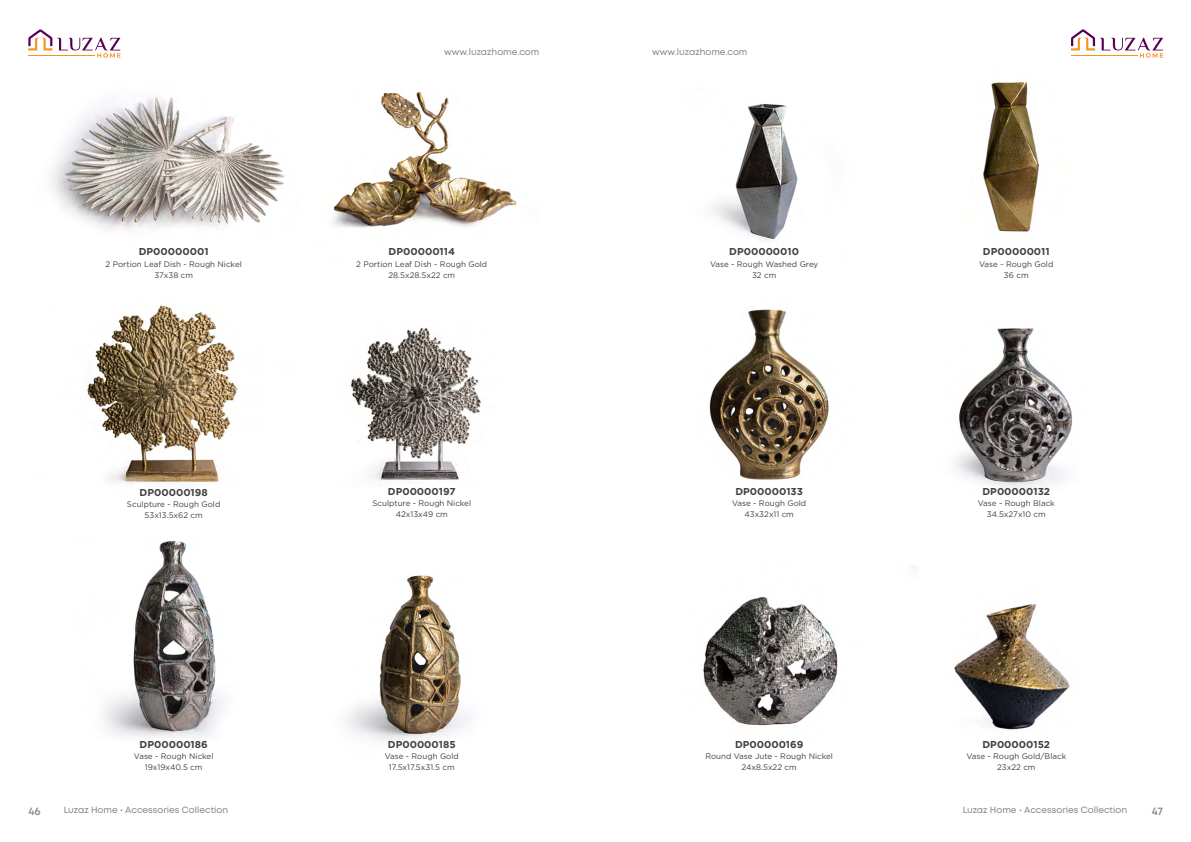
<style>
.page{position:relative;width:1191px;height:842px;background:#fff}
.page>*{position:absolute;margin:0;border:0;box-sizing:border-box;transform-origin:0 0}
.t1{font:600 11px "Mont";color:#808285}
.t2{font:700 10px "Gotham";color:#414042}
.t3{font:9px "Mont";color:#808285}
.t4{font:8px/11.2px "Gotham";color:#414042;text-align:center}
</style>
<div class="page">
<svg style="left:28px;top:29px;width:92px;height:29px"></svg>
<hr style="left:28px;top:55px;width:67px;height:1px;background:#f7941e">
<svg style="left:1071px;top:29px;width:92px;height:29px"></svg>
<hr style="left:1071px;top:55px;width:66px;height:1px;background:#f7941e">
<img style="left:52px;top:96px;width:233px;height:134px">
<img style="left:713px;top:104px;width:85px;height:136px">
<img style="left:87px;top:304px;width:151px;height:180px">
<img style="left:709px;top:309px;width:120px;height:171px">
<img style="left:103px;top:541px;width:120px;height:198px">
<img style="left:703px;top:597px;width:135px;height:129px">
<img style="left:333px;top:92px;width:184px;height:136px">
<img style="left:983px;top:82px;width:56px;height:150px">
<img style="left:350px;top:327px;width:132px;height:153px">
<img style="left:955px;top:328px;width:118px;height:160px">
<img style="left:346px;top:575px;width:123px;height:168px">
<img style="left:954px;top:604px;width:116px;height:126px">
<p class="t3" style="left:444px;top:46px;width:97px">www.luzazhome.com</p>
<p class="t3" style="left:652px;top:46px;width:97px">www.luzazhome.com</p>
<p class="t2" style="left:139px;top:246px;width:71px">DP00000001</p>
<p class="t4" style="left:105px;top:258px;width:138px">2 Portion Leaf Dish - Rough Nickel<br>37x38 cm</p>
<p class="t2" style="left:389px;top:246px;width:68px">DP00000114</p>
<p class="t4" style="left:356px;top:258px;width:132px">2 Portion Leaf Dish - Rough Gold<br>28.5x28.5x22 cm</p>
<p class="t2" style="left:729px;top:246px;width:71px">DP00000010</p>
<p class="t4" style="left:710px;top:258px;width:110px">Vase - Rough Washed Grey<br>32 cm</p>
<p class="t2" style="left:983px;top:246px;width:68px">DP00000011</p>
<p class="t4" style="left:979px;top:258px;width:76px">Vase - Rough Gold<br>36 cm</p>
<p class="t2" style="left:140px;top:487px;width:70px">DP00000198</p>
<p class="t4" style="left:127px;top:498px;width:95px">Sculpture - Rough Gold<br>53x13.5x62 cm</p>
<p class="t2" style="left:388px;top:485px;width:69px">DP00000197</p>
<p class="t4" style="left:372px;top:497px;width:100px">Sculpture - Rough Nickel<br>42x13x49 cm</p>
<p class="t2" style="left:735px;top:485px;width:69px">DP00000133</p>
<p class="t4" style="left:732px;top:497px;width:76px">Vase - Rough Gold<br>43x32x11 cm</p>
<p class="t2" style="left:982px;top:485px;width:69px">DP00000132</p>
<p class="t4" style="left:977px;top:497px;width:78px">Vase - Rough Black<br>34.5x27x10 cm</p>
<p class="t2" style="left:140px;top:738px;width:70px">DP00000186</p>
<p class="t4" style="left:134px;top:750px;width:81px">Vase - Rough Nickel<br>19x19x40.5 cm</p>
<p class="t2" style="left:388px;top:738px;width:69px">DP00000185</p>
<p class="t4" style="left:385px;top:750px;width:76px">Vase - Rough Gold<br>17.5x17.5x31.5 cm</p>
<p class="t2" style="left:735px;top:738px;width:70px">DP00000169</p>
<p class="t4" style="left:705px;top:750px;width:129px">Round Vase Jute - Rough Nickel<br>24x8.5x22 cm</p>
<p class="t2" style="left:982px;top:738px;width:69px">DP00000152</p>
<p class="t4" style="left:966px;top:750px;width:101px">Vase - Rough Gold/Black<br>23x22 cm</p>
<h1 class="t1" style="left:28px;top:803px;width:14px">46</h1>
<p class="t3" style="left:64px;top:804px;width:166px">Luzaz Home • Accessories Collection</p>
<p class="t3" style="left:962px;top:804px;width:166px">Luzaz Home • Accessories Collection</p>
<h1 class="t1" style="left:1151px;top:803px;width:13px">47</h1>
</div>
